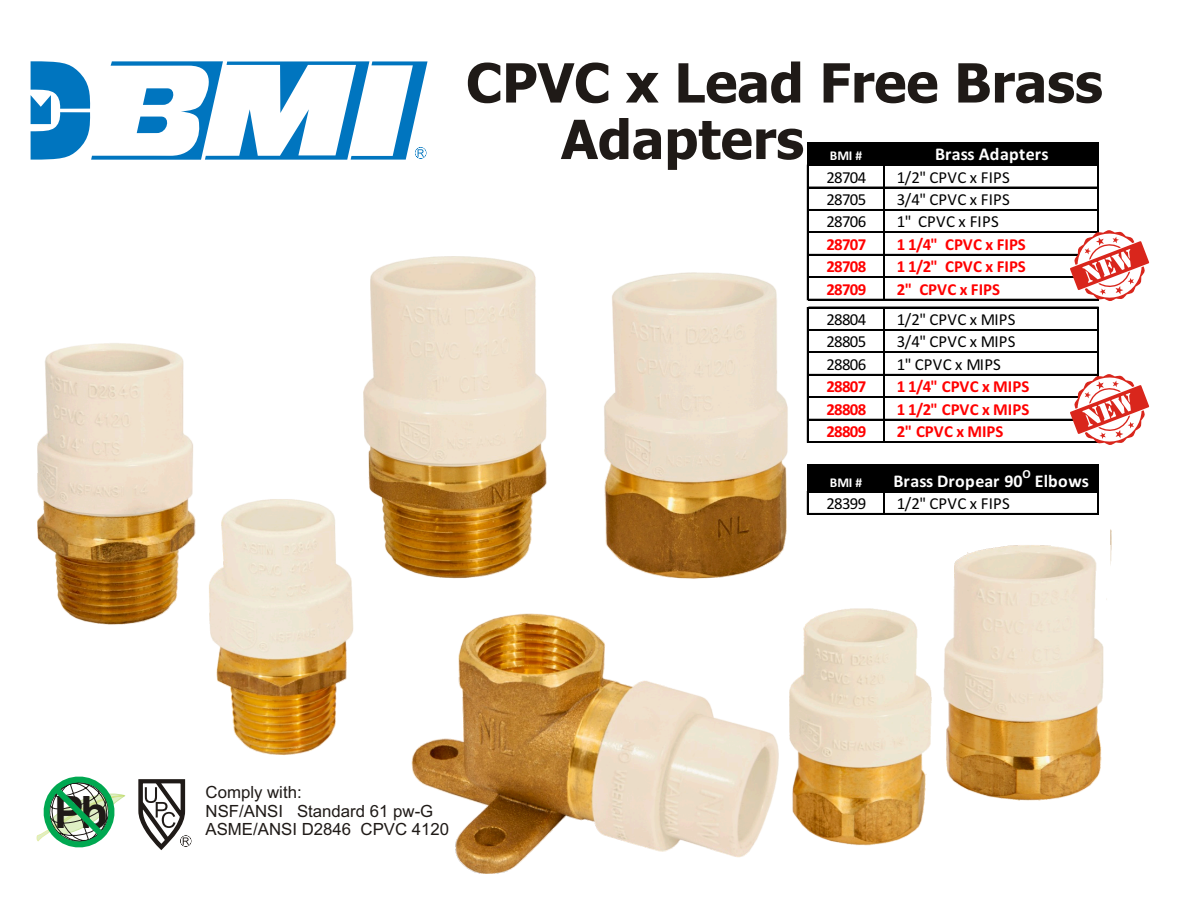
<style>
.page{position:relative;width:1188px;height:918px;background:#fff}
.page>*{position:absolute;margin:0;border:0;box-sizing:border-box;transform-origin:0 0}
.t1{font:700 54px/56.6px "Tahoma";color:#1f1a17}
.t2{font:700 44.7px "Arial";color:#1f1a17}
.t3{font:700 18px "Calibri";letter-spacing:.005em;color:#fff}
.t4{font:16.8px "Calibri";color:#000}
.t5{font:700 16.8px "Calibri";color:#f00}
.t6{font:16.8px/18.8px "Arial";color:#1f1a17}
.t7{font:700 13.5px "Calibri";letter-spacing:-.01em;color:#fff}
.t8{font:700 12.3px "Calibri";color:#fff}
</style>
<div class="page">
<img style="left:37px;top:257px;width:1074px;height:617px">
<svg style="left:31px;top:61px;width:397px;height:99px"></svg>
<svg style="left:36px;top:773px;width:155px;height:78px"></svg>
<div style="left:807px;top:142px;width:292px;height:24px;background:#000"></div>
<div style="left:807px;top:464px;width:292px;height:28px;background:#000"></div>
<hr style="left:807px;top:165px;width:1px;height:135px;background:#000">
<hr style="left:883px;top:166px;width:1px;height:134px;background:#000">
<hr style="left:884px;top:166px;width:1px;height:134px;background:#000">
<hr style="left:1097px;top:166px;width:1px;height:134px;background:#000">
<hr style="left:1098px;top:166px;width:1px;height:134px;background:#000">
<hr style="left:807px;top:307px;width:1px;height:136px;background:#000">
<hr style="left:883px;top:308px;width:1px;height:135px;background:#000">
<hr style="left:884px;top:308px;width:1px;height:135px;background:#000">
<hr style="left:1097px;top:308px;width:1px;height:135px;background:#000">
<hr style="left:1098px;top:308px;width:1px;height:135px;background:#000">
<svg style="left:807px;top:492px;width:1px;height:23px"></svg>
<svg style="left:883px;top:492px;width:2px;height:21px"></svg>
<svg style="left:1097px;top:492px;width:2px;height:21px"></svg>
<hr style="left:808px;top:187px;width:291px;height:1px;background:#000">
<hr style="left:808px;top:209px;width:291px;height:2px;background:#000">
<hr style="left:808px;top:232px;width:291px;height:1px;background:#000">
<hr style="left:808px;top:254px;width:291px;height:1px;background:#000">
<hr style="left:808px;top:277px;width:291px;height:1px;background:#000">
<hr style="left:808px;top:299px;width:291px;height:1px;background:#000">
<hr style="left:808px;top:307px;width:291px;height:1px;background:#000">
<hr style="left:808px;top:329px;width:291px;height:2px;background:#000">
<hr style="left:808px;top:352px;width:291px;height:1px;background:#000">
<hr style="left:808px;top:374px;width:291px;height:1px;background:#000">
<hr style="left:808px;top:397px;width:291px;height:1px;background:#000">
<hr style="left:808px;top:419px;width:291px;height:1px;background:#000">
<hr style="left:808px;top:441px;width:291px;height:1px;background:#000">
<hr style="left:808px;top:442px;width:291px;height:1px;background:#000">
<hr style="left:808px;top:513px;width:291px;height:2px;background:#000">
<svg style="left:1070px;top:230px;width:79px;height:72px"></svg>
<svg style="left:1070px;top:373px;width:79px;height:73px"></svg>
<h1 class="t1" style="left:561px;top:59px;width:543px;text-indent:-95px">CPVC x Lead Free Brass<br>Adapters</h1>
<p class="t7" style="left:830px;top:150px;width:34px">BMI #</p>
<p class="t3" style="left:935px;top:147px;width:115px">Brass Adapters</p>
<p class="t4" style="left:826px;top:170px;width:41px">28704</p>
<p class="t4" style="left:897px;top:170px;width:115px">1/2" CPVC x FIPS</p>
<p class="t4" style="left:826px;top:192px;width:41px">28705</p>
<p class="t4" style="left:897px;top:192px;width:115px">3/4" CPVC x FIPS</p>
<p class="t4" style="left:826px;top:215px;width:41px">28706</p>
<p class="t4" style="left:897px;top:215px;width:103px">1" CPVC x FIPS</p>
<p class="t5" style="left:826px;top:237px;width:41px">28707</p>
<p class="t5" style="left:897px;top:237px;width:130px">1 1/4" CPVC x FIPS</p>
<p class="t5" style="left:826px;top:260px;width:41px">28708</p>
<p class="t5" style="left:897px;top:260px;width:130px">1 1/2" CPVC x FIPS</p>
<p class="t5" style="left:826px;top:282px;width:41px">28709</p>
<p class="t5" style="left:897px;top:282px;width:105px">2" CPVC x FIPS</p>
<p class="t4" style="left:826px;top:312px;width:41px">28804</p>
<p class="t4" style="left:897px;top:312px;width:120px">1/2" CPVC x MIPS</p>
<p class="t4" style="left:826px;top:335px;width:41px">28805</p>
<p class="t4" style="left:897px;top:335px;width:120px">3/4" CPVC x MIPS</p>
<p class="t4" style="left:826px;top:357px;width:41px">28806</p>
<p class="t4" style="left:897px;top:357px;width:106px">1" CPVC x MIPS</p>
<p class="t5" style="left:826px;top:380px;width:41px">28807</p>
<p class="t5" style="left:897px;top:380px;width:134px">1 1/4" CPVC x MIPS</p>
<p class="t5" style="left:826px;top:402px;width:41px">28808</p>
<p class="t5" style="left:897px;top:402px;width:134px">1 1/2" CPVC x MIPS</p>
<p class="t5" style="left:826px;top:425px;width:41px">28809</p>
<p class="t5" style="left:897px;top:425px;width:108px">2" CPVC x MIPS</p>
<p class="t8" style="left:1022px;top:468px;width:10px">O</p>
<p class="t3" style="left:1035px;top:473px;width:56px">Elbows</p>
<p class="t7" style="left:830px;top:476px;width:34px">BMI #</p>
<p class="t3" style="left:894px;top:473px;width:131px">Brass Dropear 90</p>
<p class="t4" style="left:826px;top:496px;width:41px">28399</p>
<p class="t4" style="left:897px;top:496px;width:115px">1/2" CPVC x FIPS</p>
<h2 class="t2" style="left:54px;top:795px;width:55px">Pb</h2>
<p class="t6" style="left:206px;top:784px;width:245px">Comply with:<br>NSF/ANSI Standard 61 pw-G<br>ASME/ANSI D2846 CPVC 4120</p>
</div>
